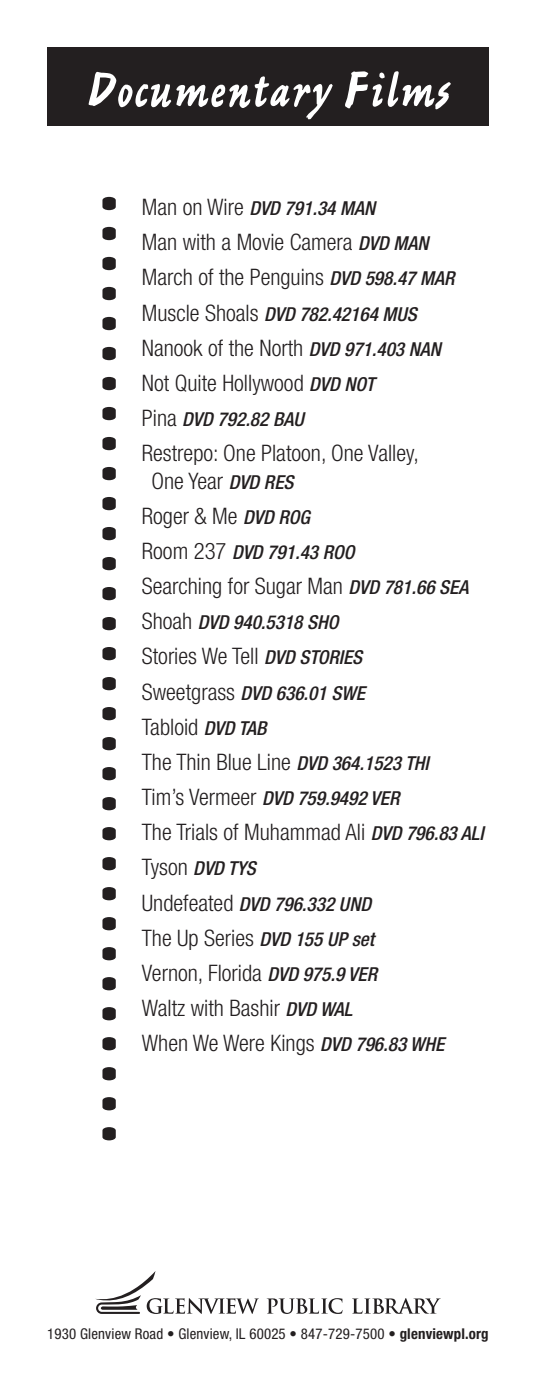
<style>
.page{position:relative;width:536px;height:1386px;background:#fff}
.page>*{position:absolute;margin:0;border:0;box-sizing:border-box;transform-origin:0 0}
.genre{font:52.5px "Ashley Script";color:#fff}
.t1{font:300 condensed 22.75px/27.3px "Helvetica Neue";color:#231f20}
.t2{font:italic 500 condensed 19.25px "Helvetica Neue";color:#231f20}
.t3{font:condensed 14.88px "Helvetica Neue";letter-spacing:.01em;color:#231f20}
.s1{font-weight:300;font-style:normal;font-size:22.75px}
.s2{font-weight:500;font-style:italic;font-size:19.25px}
.s3{font-weight:700}
</style>
<div class="page">
<svg style="left:266px;top:1298px;width:76px;height:16px"></svg>
<svg style="left:352px;top:1298px;width:88px;height:16px"></svg>
<svg style="left:95px;top:1271px;width:164px;height:43px"></svg>
<svg style="left:102px;top:407px;width:14px;height:13px"></svg>
<svg style="left:102px;top:437px;width:14px;height:13px"></svg>
<svg style="left:102px;top:467px;width:14px;height:13px"></svg>
<svg style="left:102px;top:377px;width:14px;height:13px"></svg>
<svg style="left:102px;top:347px;width:14px;height:13px"></svg>
<svg style="left:102px;top:557px;width:14px;height:13px"></svg>
<svg style="left:102px;top:587px;width:14px;height:13px"></svg>
<svg style="left:102px;top:617px;width:14px;height:13px"></svg>
<svg style="left:102px;top:527px;width:14px;height:13px"></svg>
<svg style="left:102px;top:497px;width:14px;height:13px"></svg>
<svg style="left:102px;top:707px;width:14px;height:13px"></svg>
<svg style="left:102px;top:737px;width:14px;height:13px"></svg>
<svg style="left:102px;top:767px;width:14px;height:13px"></svg>
<svg style="left:102px;top:677px;width:14px;height:13px"></svg>
<svg style="left:102px;top:647px;width:14px;height:13px"></svg>
<svg style="left:102px;top:857px;width:14px;height:13px"></svg>
<svg style="left:102px;top:887px;width:14px;height:13px"></svg>
<svg style="left:102px;top:917px;width:14px;height:13px"></svg>
<svg style="left:102px;top:827px;width:14px;height:13px"></svg>
<svg style="left:102px;top:797px;width:14px;height:13px"></svg>
<svg style="left:102px;top:1007px;width:14px;height:13px"></svg>
<svg style="left:102px;top:257px;width:14px;height:13px"></svg>
<svg style="left:102px;top:1037px;width:14px;height:13px"></svg>
<svg style="left:102px;top:1097px;width:14px;height:13px"></svg>
<svg style="left:102px;top:287px;width:14px;height:13px"></svg>
<svg style="left:102px;top:317px;width:14px;height:13px"></svg>
<svg style="left:102px;top:977px;width:14px;height:13px"></svg>
<svg style="left:102px;top:227px;width:14px;height:13px"></svg>
<svg style="left:102px;top:947px;width:14px;height:13px"></svg>
<svg style="left:102px;top:197px;width:14px;height:13px"></svg>
<svg style="left:102px;top:1067px;width:14px;height:13px"></svg>
<svg style="left:102px;top:1127px;width:14px;height:13px"></svg>
<div style="left:47px;top:47px;width:441px;height:79px;background:#231f20"></div>
<p class="genre" style="left:86px;top:60px;width:365px">Documentary Films</p>
<p class="t2" style="left:142px;top:197px;width:235px"><span class="s1">Man on Wire</span> DVD 791.34 MAN</p>
<p class="t1" style="left:142px;top:228px;width:288px">Man with a Movie Camera <span class="s2">DVD MAN</span></p>
<p class="t1" style="left:142px;top:263px;width:314px">March of the Penguins <span class="s2">DVD 598.47 MAR</span></p>
<p class="t2" style="left:142px;top:302px;width:276px"><span class="s1">Muscle Shoals</span> DVD 782.42164 MUS</p>
<p class="t1" style="left:142px;top:334px;width:300px">Nanook of the North <span class="s2">DVD 971.403 NAN</span></p>
<p class="t1" style="left:142px;top:369px;width:234px">Not Quite Hollywood <span class="s2">DVD NOT</span></p>
<p class="t2" style="left:142px;top:408px;width:163px"><span class="s1">Pina</span> DVD 792.82 BAU</p>
<p class="t1" style="left:151px;top:439px;width:269px;text-indent:-10px">Restrepo: One Platoon, One Valley,<br>One Year <span class="s2">DVD RES</span></p>
<p class="t1" style="left:142px;top:502px;width:169px">Roger &amp; Me <span class="s2">DVD ROG</span></p>
<p class="t2" style="left:142px;top:541px;width:214px"><span class="s1">Room 237</span> DVD 791.43 ROO</p>
<p class="t1" style="left:142px;top:572px;width:328px">Searching for Sugar Man <span class="s2">DVD 781.66 SEA</span></p>
<p class="t2" style="left:142px;top:611px;width:198px"><span class="s1">Shoah</span> DVD 940.5318 SHO</p>
<p class="t1" style="left:142px;top:643px;width:222px">Stories We Tell <span class="s2">DVD STORIES</span></p>
<p class="t2" style="left:142px;top:681px;width:224px"><span class="s1">Sweetgrass</span> DVD 636.01 SWE</p>
<p class="t1" style="left:142px;top:713px;width:126px">Tabloid <span class="s2">DVD TAB</span></p>
<p class="t1" style="left:142px;top:748px;width:288px">The Thin Blue Line <span class="s2">DVD 364.1523 THI</span></p>
<p class="t2" style="left:142px;top:787px;width:259px"><span class="s1">Tim’s Vermeer</span> DVD 759.9492 VER</p>
<p class="t1" style="left:142px;top:818px;width:343px">The Trials of Muhammad Ali <span class="s2">DVD 796.83 ALI</span></p>
<p class="t2" style="left:142px;top:857px;width:115px"><span class="s1">Tyson</span> DVD TYS</p>
<p class="t2" style="left:142px;top:892px;width:231px"><span class="s1">Undefeated</span> DVD 796.332 UND</p>
<p class="t1" style="left:142px;top:924px;width:234px">The Up Series <span class="s2">DVD 155 UP set</span></p>
<p class="t1" style="left:142px;top:959px;width:237px">Vernon, Florida <span class="s2">DVD 975.9 VER</span></p>
<p class="t1" style="left:142px;top:994px;width:212px">Waltz with Bashir <span class="s2">DVD WAL</span></p>
<p class="t1" style="left:142px;top:1029px;width:304px">When We Were Kings <span class="s2">DVD 796.83 WHE</span></p>
<p class="t3" style="left:47px;top:1325px;width:443px">1930 Glenview Road • Glenview, IL 60025 • 847-729-7500 • <span class="s3">glenviewpl.org</span></p>
</div>
